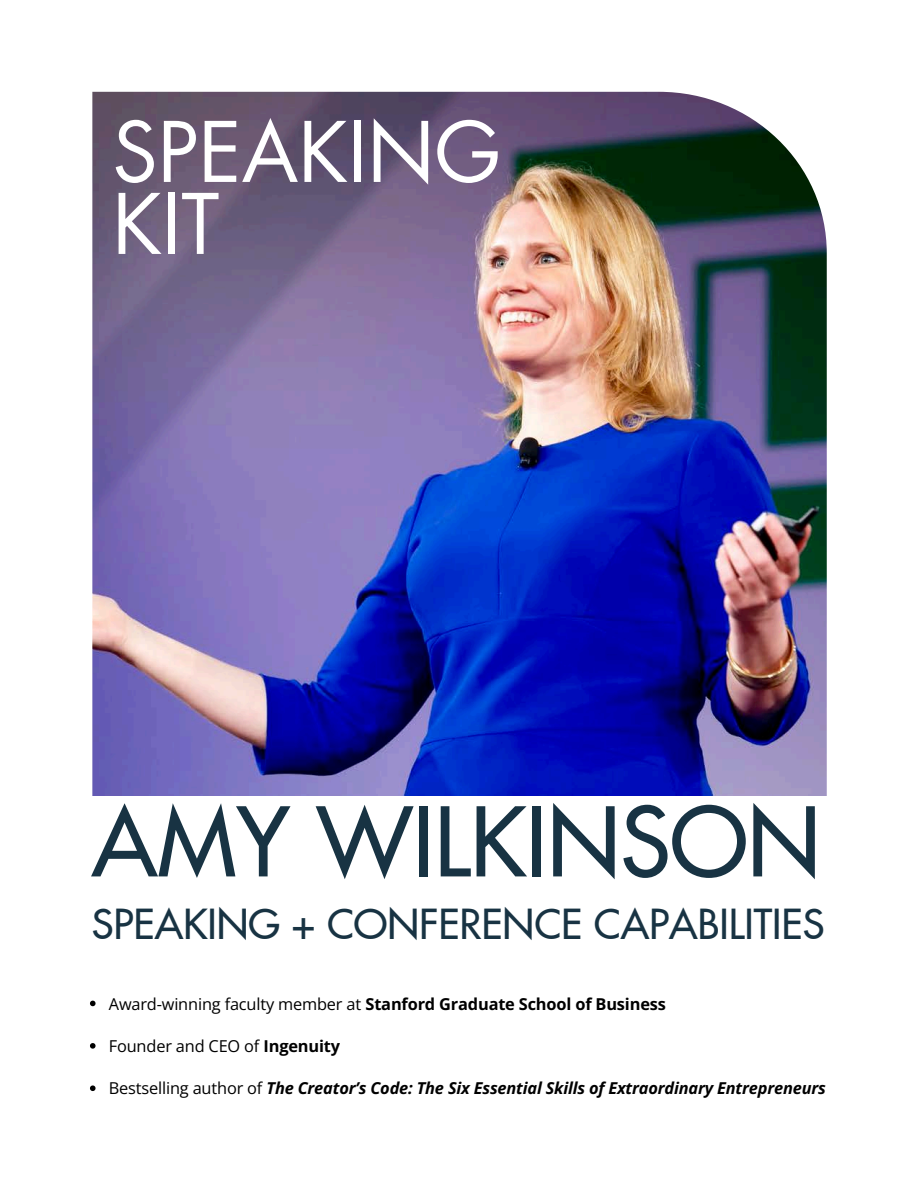
<style>
.page{position:relative;width:918px;height:1188px;background:#fff}
.page>*{position:absolute;margin:0;border:0;box-sizing:border-box;transform-origin:0 0}
.t1{font:500 93.15px "Futura LT Pro";color:#183343}
.t2{font:81px/72px "Futura LT Pro";color:#fff}
.t3{font:500 40.5px "Futura LT Pro";color:#183343}
.t4{font:italic 700 16.35px "Open Sans";letter-spacing:-.01em;color:#000}
.t5{font:700 16.35px "Open Sans";letter-spacing:-.01em;color:#000}
.t6{font:16.35px "Open Sans";letter-spacing:-.01em;color:#000}
.s1{font-weight:400}
.s2{font-weight:700}
.s3{font-weight:400;font-style:normal}
</style>
<div class="page">
<img style="left:92px;top:92px;width:735px;height:704px">
<svg style="left:90px;top:1001px;width:6px;height:5px"></svg>
<svg style="left:90px;top:1043px;width:6px;height:6px"></svg>
<svg style="left:90px;top:1085px;width:6px;height:6px"></svg>
<h1 class="t2" style="left:112px;top:120px;width:390px">SPEAKING<br>KIT</h1>
<h2 class="t1" style="left:92px;top:800px;width:730px">AMY WILKINSON</h2>
<h3 class="t3" style="left:92px;top:906px;width:734px">SPEAKING + CONFERENCE CAPABILITIES</h3>
<p class="t5" style="left:109px;top:992px;width:559px"><span class="s1">Award-winning faculty member at</span> Stanford Graduate School of Business</p>
<p class="t6" style="left:109px;top:1035px;width:233px">Founder and CEO of <span class="s2">Ingenuity</span></p>
<p class="t4" style="left:109px;top:1077px;width:718px"><span class="s3">Bestselling author of</span> The Creator’s Code: The Six Essential Skills of Extraordinary Entrepreneurs</p>
</div>
